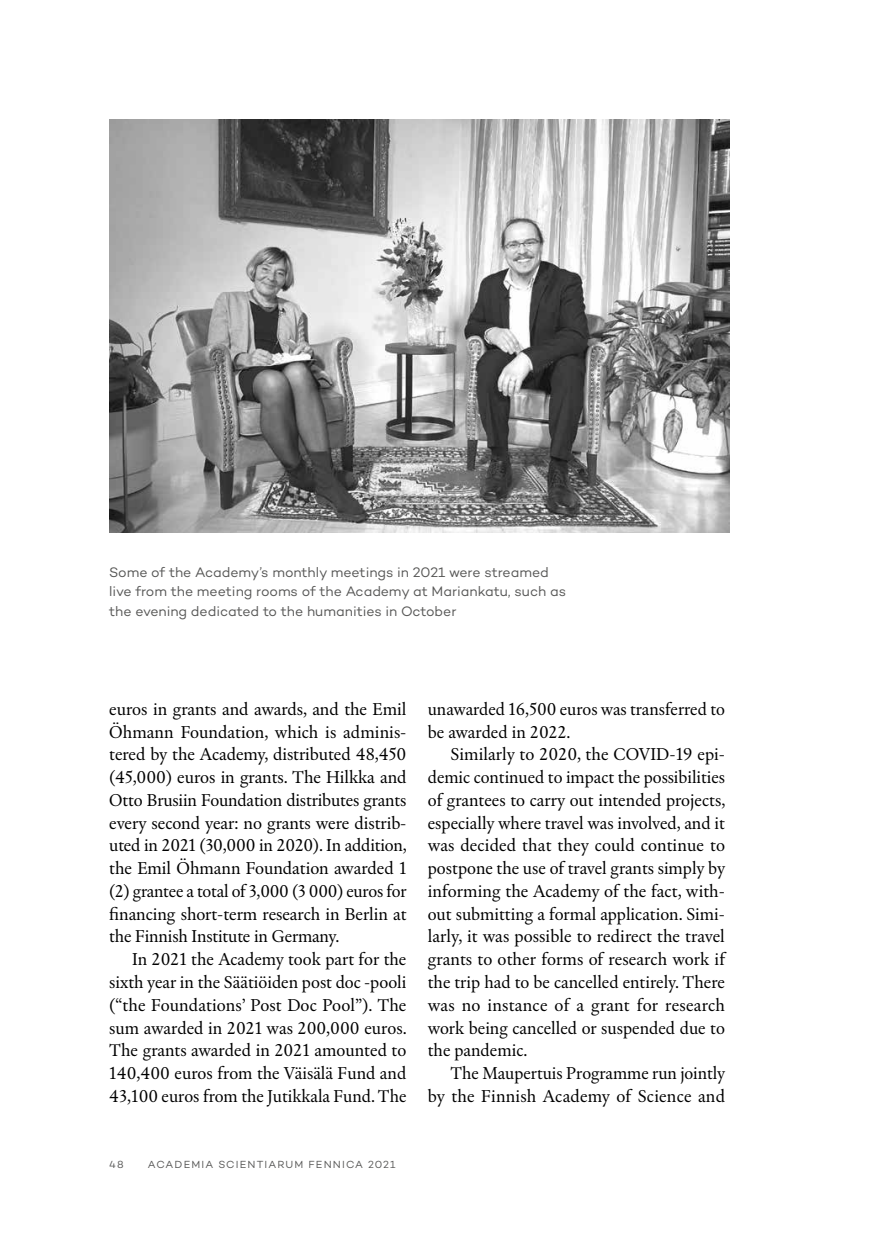
<style>
.page{position:relative;width:874px;height:1241px;background:#fff}
.page>*{position:absolute;margin:0;border:0;box-sizing:border-box;transform-origin:0 0}
.t1{font:17.5px/22.8px "Chassi S";color:#000;text-align:justify}
.t2{font:14px/19.2px "Campton";letter-spacing:-.005em;color:#575756}
.t3{font:10.5px "Campton";letter-spacing:.11em;color:#575756}
</style>
<div class="page">
<img style="left:109px;top:119px;width:620px;height:413px">
<p class="t2" style="left:109px;top:562px;width:458px">Some of the Academy’s monthly meetings in 2021 were streamed live from the meeting rooms of the Academy at Mariankatu, such as the evening dedicated to the humanities in October</p>
<p class="t1" style="left:109px;top:697px;width:299px">euros in grants and awards, and the Emil Öhmann Foundation, which is adminis&shy;tered by the Academy, distributed 48,450 (45,000) euros in grants. The Hilkka and Otto Brusiin Foundation distributes grants every second year: no grants were distrib&shy;uted in 2021 (30,000 in 2020). In addition, the Emil Öhmann Foundation awarded 1 (2) grantee a total of 3,000 (3 000) euros for financing short-term research in Berlin at the Finnish Institute in Germany.</p>
<p class="t1" style="left:109px;top:947px;width:299px;text-indent:23px">In 2021 the Academy took part for the sixth year in the Säätiöiden post doc -pooli (“the Foundations’ Post Doc Pool”). The sum awarded in 2021 was 200,000 euros.<br>The grants awarded in 2021 amounted to 140,400 euros from the Väisälä Fund and 43,100 euros from the Jutikkala Fund. The</p>
<p class="t1" style="left:427px;top:697px;width:298px">unawarded 16,500 euros was transferred to be awarded in 2022.</p>
<p class="t1" style="left:427px;top:743px;width:299px;text-indent:23px">Similarly to 2020, the COVID-19 epi&shy;demic continued to impact the possibilities of grantees to carry out intended projects, especially where travel was involved, and it was decided that they could continue to postpone the use of travel grants simply by informing the Academy of the fact, with&shy;out submitting a formal application. Simi&shy;larly, it was possible to redirect the travel grants to other forms of research work if the trip had to be cancelled entirely. There was no instance of a grant for research work being cancelled or suspended due to the pandemic.</p>
<p class="t1" style="left:427px;top:1061px;width:299px;text-align:right">The Maupertuis Programme run jointly<br>by the Finnish Academy of Science and</p>
<p class="t3" style="left:109px;top:1157px;width:16px">48</p>
<p class="t3" style="left:148px;top:1157px;width:249px">ACADEMIA SCIENTIARUM FENNICA 2021</p>
</div>
